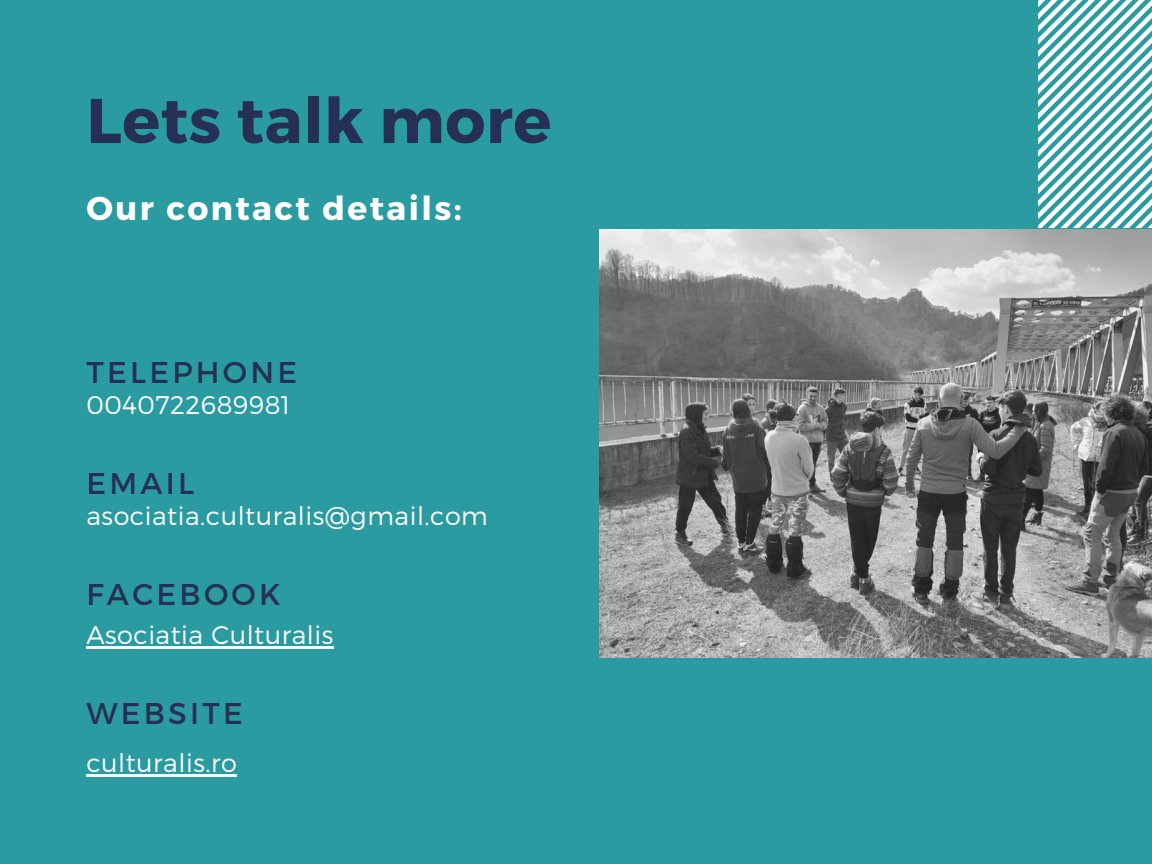
<style>
.page{position:relative;width:1152px;height:864px;background:#2a9ba1}
.page>*{position:absolute;margin:0;border:0;box-sizing:border-box;transform-origin:0 0}
.t1{font:700 63px "Montserrat";letter-spacing:.01em;color:#263055}
.t2{font:700 33px "Montserrat";letter-spacing:.075em;color:#fff}
.t3{font:30px "Montserrat";letter-spacing:.11em;color:#263055}
.t4{font:300 25.5px "Montserrat";letter-spacing:.02em;color:#fff}
</style>
<div class="page">
<svg style="left:1038px;top:0;width:114px;height:228px"></svg>
<img style="left:599px;top:229px;width:553px;height:428px">
<hr style="left:86px;top:646px;width:248px;height:2px;background:#fff">
<hr style="left:86px;top:775px;width:151px;height:2px;background:#fff">
<p class="t1" style="left:86px;top:80px;width:466px">Lets talk more</p>
<p class="t2" style="left:86px;top:187px;width:377px">Our contact details:</p>
<p class="t3" style="left:86px;top:353px;width:212px">TELEPHONE</p>
<p class="t4" style="left:86px;top:389px;width:206px">0040722689981</p>
<p class="t3" style="left:86px;top:464px;width:109px">EMAIL</p>
<p class="t4" style="left:86px;top:500px;width:403px">asociatia.culturalis@gmail.com</p>
<p class="t3" style="left:86px;top:575px;width:196px">FACEBOOK</p>
<p class="t4" style="left:86px;top:618px;width:249px">Asociatia Culturalis</p>
<p class="t3" style="left:86px;top:694px;width:158px">WEBSITE</p>
<p class="t4" style="left:86px;top:747px;width:152px">culturalis.ro</p>
</div>
